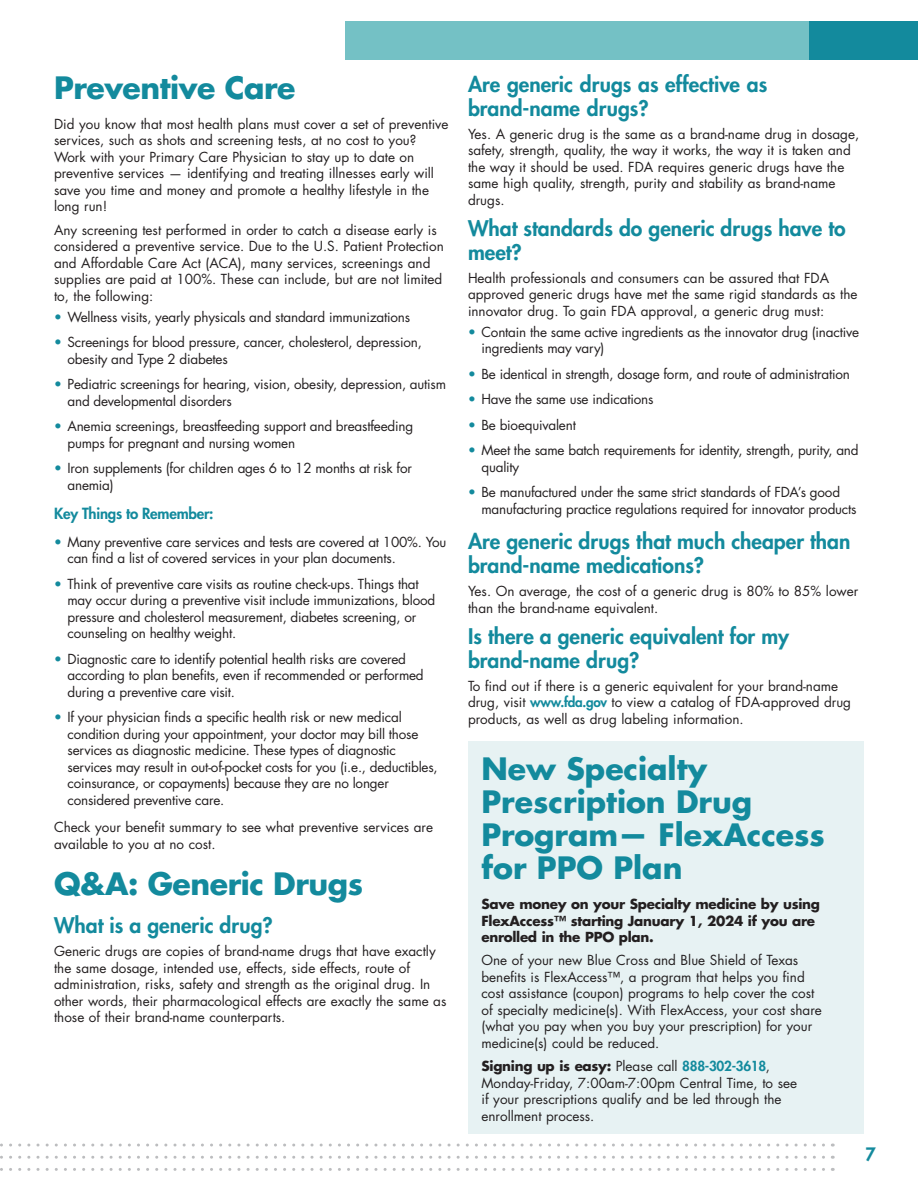
<style>
.page{position:relative;width:918px;height:1188px;background:#fff}
.page>*{position:absolute;margin:0;border:0;box-sizing:border-box;transform-origin:0 0}
.Callout_Heading{font:700 30px/33px "Futura Std";color:#138a9d}
.Heading_1{font:700 30px "Futura Std";letter-spacing:-.015em;color:#138a9d}
.Heading_2{font:800 21px/24px "Futura Std";color:#138a9d}
.Body_Text{font:800 21px/24px "Futura Std";color:#138a9d}
.t1{font:800 18px "Futura Std";color:#138a9d}
.Heading_3{font:800 15px "Futura Std";letter-spacing:-.015em;color:#138a9d}
.Body_Text-2{font:13.5px/16.5px "Futura Std";letter-spacing:-.015em;color:#231f20}
.Callout_Text{font:13.5px/16.5px "Futura Std";color:#231f20}
.Callout_Text-2{font:700 13.5px/16.5px "Futura Std";letter-spacing:-.02em;color:#231f20}
.s1{font-weight:800;color:#138a9d}
.s2{font-weight:700}
</style>
<div class="page">
<svg style="left:0;top:1144px;width:833px;height:3px"></svg>
<svg style="left:0;top:1156px;width:833px;height:3px"></svg>
<svg style="left:0;top:1168px;width:833px;height:3px"></svg>
<div style="left:346px;top:22px;width:464px;height:38px;background:#74c1c5"></div>
<div style="left:810px;top:22px;width:108px;height:38px;background:#138a9d"></div>
<div style="left:468px;top:742px;width:396px;height:392px;background:#e7f2f3"></div>
<p class="Heading_1" style="left:54px;top:68px;width:243px">Preventive Care</p>
<p class="Body_Text-2" style="left:54px;top:116px;width:396px">Did you know that most health plans must cover a set of preventive services, such as shots and screening tests, at no cost to you?<br>Work with your Primary Care Physician to stay up to date on preventive services — identifying and treating illnesses early will save you time and money and promote a healthy lifestyle in the long run!</p>
<p class="Body_Text-2" style="left:54px;top:222px;width:391px">Any screening test performed in order to catch a disease early is considered a preventive service. Due to the U.S. Patient Protection and Affordable Care Act (ACA), many services, screenings and supplies are paid at 100%. These can include, but are not limited to, the following:</p>
<p class="Body_Text-2" style="left:54px;top:309px;width:358px"><span class="s1">•</span> Wellness visits, yearly physicals and standard immunizations</p>
<p class="Body_Text-2" style="left:68px;top:334px;width:356px;text-indent:-14px"><span class="s1">•</span> Screenings for blood pressure, cancer, cholesterol, depression, obesity and Type 2 diabetes</p>
<p class="Body_Text-2" style="left:68px;top:376px;width:380px;text-indent:-14px"><span class="s1">•</span> Pediatric screenings for hearing, vision, obesity, depression, autism and developmental disorders</p>
<p class="Body_Text-2" style="left:68px;top:418px;width:347px;text-indent:-14px"><span class="s1">•</span> Anemia screenings, breastfeeding support and breastfeeding pumps for pregnant and nursing women</p>
<p class="Body_Text-2" style="left:68px;top:460px;width:346px;text-indent:-14px"><span class="s1">•</span> Iron supplements (for children ages 6 to 12 months at risk for anemia)</p>
<p class="Heading_3" style="left:54px;top:504px;width:161px">Key Things to Remember:</p>
<p class="Body_Text-2" style="left:68px;top:534px;width:381px;text-indent:-14px"><span class="s1">•</span> Many preventive care services and tests are covered at 100%. You can find a list of covered services in your plan documents.</p>
<p class="Body_Text-2" style="left:68px;top:576px;width:369px;text-indent:-14px"><span class="s1">•</span> Think of preventive care visits as routine check‑ups. Things that may occur during a preventive visit include immunizations, blood pressure and cholesterol measurement, diabetes screening, or counseling on healthy weight.</p>
<p class="Body_Text-2" style="left:68px;top:651px;width:358px;text-indent:-14px"><span class="s1">•</span> Diagnostic care to identify potential health risks are covered according to plan benefits, even if recommended or performed during a preventive care visit.</p>
<p class="Body_Text-2" style="left:68px;top:709px;width:372px;text-indent:-14px"><span class="s1">•</span> If your physician finds a specific health risk or new medical condition during your appointment, your doctor may bill those services as diagnostic medicine. These types of diagnostic services may result in out‑of‑pocket costs for you (i.e., deductibles, coinsurance, or copayments) because they are no longer considered preventive care.</p>
<p class="Body_Text-2" style="left:54px;top:819px;width:381px">Check your benefit summary to see what preventive services are available to you at no cost.</p>
<p class="Heading_1" style="left:54px;top:864px;width:311px">Q&amp;A: Generic Drugs</p>
<p class="Heading_2" style="left:54px;top:913px;width:220px">What is a generic drug?</p>
<p class="Body_Text-2" style="left:54px;top:943px;width:394px">Generic drugs are copies of brand‑name drugs that have exactly the same dosage, intended use, effects, side effects, route of administration, risks, safety and strength as the original drug. In other words, their pharmacological effects are exactly the same as those of their brand‑name counterparts.</p>
<p class="Body_Text" style="left:468px;top:72px;width:301px">Are generic drugs as effective as brand‑name drugs?</p>
<p class="Body_Text-2" style="left:468px;top:126px;width:393px">Yes. A generic drug is the same as a brand‑name drug in dosage, safety, strength, quality, the way it works, the way it is taken and the way it should be used. FDA requires generic drugs have the same high quality, strength, purity and stability as brand‑name drugs.</p>
<p class="Heading_2" style="left:468px;top:216px;width:379px">What standards do generic drugs have to meet?</p>
<p class="Body_Text-2" style="left:468px;top:270px;width:391px">Health professionals and consumers can be assured that FDA approved generic drugs have met the same rigid standards as the innovator drug. To gain FDA approval, a generic drug must:</p>
<p class="Body_Text-2" style="left:482px;top:324px;width:379px;text-indent:-14px"><span class="s1">•</span> Contain the same active ingredients as the innovator drug (inactive ingredients may vary)</p>
<p class="Body_Text-2" style="left:468px;top:366px;width:383px"><span class="s1">•</span> Be identical in strength, dosage form, and route of administration</p>
<p class="Body_Text-2" style="left:468px;top:391px;width:187px"><span class="s1">•</span> Have the same use indications</p>
<p class="Body_Text-2" style="left:468px;top:417px;width:109px"><span class="s1">•</span> Be bioequivalent</p>
<p class="Body_Text-2" style="left:482px;top:442px;width:379px;text-indent:-14px"><span class="s1">•</span> Meet the same batch requirements for identity, strength, purity, and quality</p>
<p class="Body_Text-2" style="left:482px;top:484px;width:377px;text-indent:-14px"><span class="s1">•</span> Be manufactured under the same strict standards of FDA’s good manufacturing practice regulations required for innovator products</p>
<p class="Heading_2" style="left:468px;top:529px;width:384px">Are generic drugs that much cheaper than brand‑name medications?</p>
<p class="Body_Text-2" style="left:468px;top:583px;width:392px">Yes. On average, the cost of a generic drug is 80% to 85% lower than the brand‑name equivalent.</p>
<p class="Heading_2" style="left:468px;top:624px;width:323px">Is there a generic equivalent for my brand‑name drug?</p>
<p class="Body_Text-2" style="left:468px;top:678px;width:385px">To find out if there is a generic equivalent for your brand‑name drug, visit <span class="s1">www.fda.gov</span> to view a catalog of FDA‑approved drug products, as well as drug labeling information.</p>
<p class="Callout_Heading" style="left:482px;top:752px;width:345px">New Specialty<br>Prescription Drug<br>Program— FlexAccess for PPO Plan</p>
<p class="Callout_Text-2" style="left:482px;top:896px;width:340px">Save money on your Specialty medicine by using<br>FlexAccess™ starting January 1, 2024 if you are enrolled in the PPO plan.</p>
<p class="Callout_Text" style="left:482px;top:952px;width:342px">One of your new Blue Cross and Blue Shield of Texas benefits is FlexAccess™, a program that helps you find cost assistance (coupon) programs to help cover the cost of specialty medicine(s). With FlexAccess, your cost share (what you pay when you buy your prescription) for your medicine(s) could be reduced.</p>
<p class="Callout_Text" style="left:482px;top:1058px;width:317px"><span class="s2">Signing up is easy:</span> Please call <span class="s1">888-302-3618</span>, Monday-Friday, 7:00am-7:00pm Central Time, to see if your prescriptions qualify and be led through the enrollment process.</p>
<h3 class="t1" style="left:866px;top:1143px;width:12px">7</h3>
</div>
